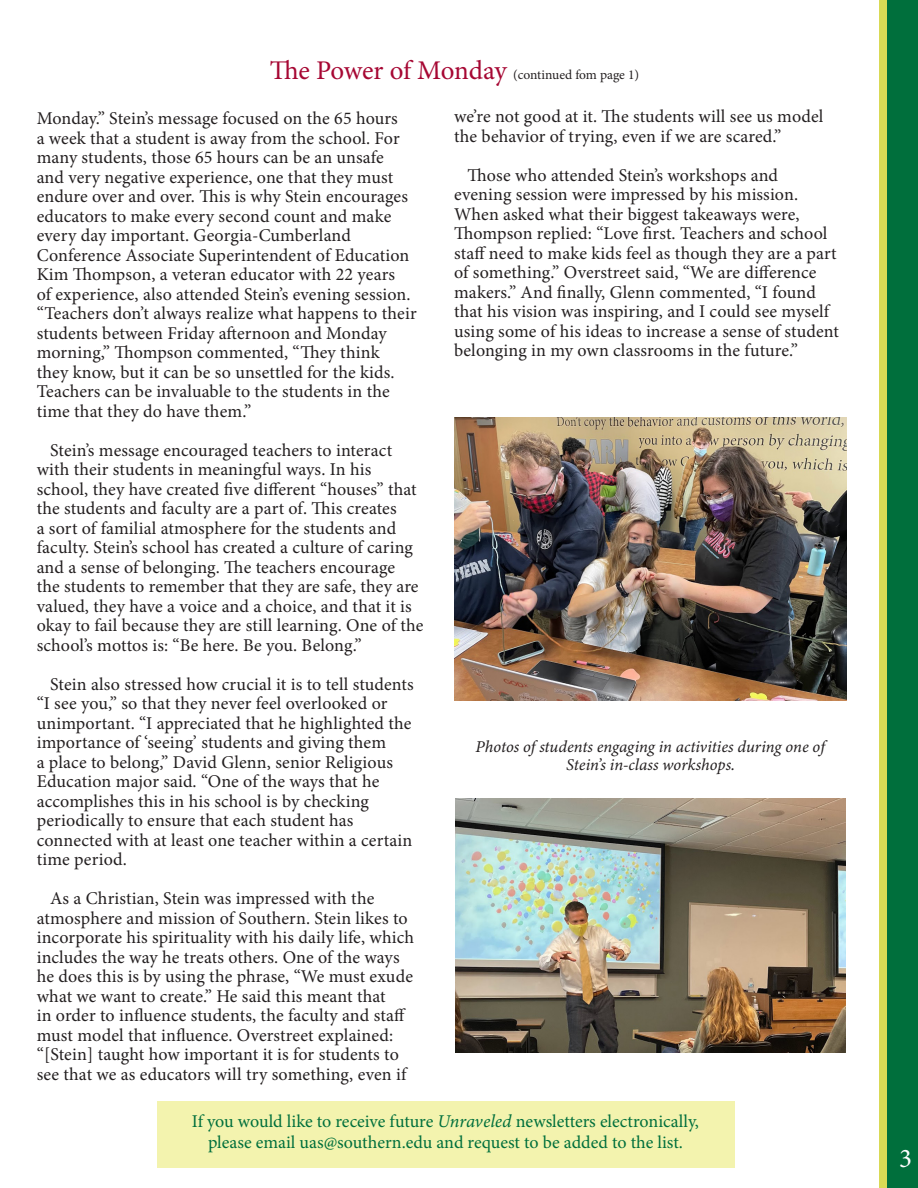
<style>
.page{position:relative;width:918px;height:1188px;background:#fff}
.page>*{position:absolute;margin:0;border:0;box-sizing:border-box;transform-origin:0 0}
.t1{font:27px "Minion Pro";color:#fff}
.Body{font:18px/19.5px "Minion Pro";letter-spacing:.01em;color:#231f20}
.t2{font:18px/21.6px "Minion Pro";color:#006f3c;text-align:center}
.t3{font:italic 16.5px/18px "Minion Variable Concept";color:#231f20;text-align:center}
.t4{font:13.5px "Minion Pro";letter-spacing:-.005em;color:#231f20}
.s1{font-size:27px;color:#a60733}
.s2{font-family:"Minion Variable Concept";font-style:italic}
</style>
<div class="page">
<div style="left:879px;top:0;width:39px;height:1188px;background:#d9da55"></div>
<div style="left:887px;top:0;width:31px;height:1188px;background:#006f3c"></div>
<div style="left:157px;top:1102px;width:577px;height:66px;background:#f3f3ae"></div>
<img style="left:454px;top:418px;width:392px;height:283px">
<img style="left:455px;top:798px;width:390px;height:255px">
<p class="t4" style="left:270px;top:66px;width:371px"><span class="s1">The Power of Monday</span> (continued fom page 1)</p>
<p class="Body" style="left:37px;top:109px;width:381px">Monday.” Stein’s message focused on the 65 hours<br>a week that a student is away from the school. For many students, those 65 hours can be an unsafe<br>and very negative experience, one that they must endure over and over. This is why Stein encourages educators to make every second count and make every day important. Georgia-Cumberland Conference Associate Superintendent of Education Kim Thompson, a veteran educator with 22 years<br>of experience, also attended Stein’s evening session. “Teachers don’t always realize what happens to their students between Friday afternoon and Monday morning,” Thompson commented, “They think<br>they know, but it can be so unsettled for the kids.<br>Teachers can be invaluable to the students in the time that they do have them.”</p>
<p class="Body" style="left:37px;top:440px;width:388px;text-indent:14px">Stein’s message encouraged teachers to interact with their students in meaningful ways. In his school, they have created five different “houses” that the students and faculty are a part of. This creates<br>a sort of familial atmosphere for the students and faculty. Stein’s school has created a culture of caring and a sense of belonging. The teachers encourage<br>the students to remember that they are safe, they are valued, they have a voice and a choice, and that it is okay to fail because they are still learning. One of the school’s mottos is: “Be here. Be you. Belong.”</p>
<p class="Body" style="left:37px;top:674px;width:379px;text-indent:14px">Stein also stressed how crucial it is to tell students “I see you,” so that they never feel overlooked or unimportant. “I appreciated that he highlighted the importance of ‘seeing’ students and giving them<br>a place to belong,” David Glenn, senior Religious Education major said. “One of the ways that he accomplishes this in his school is by checking periodically to ensure that each student has connected with at least one teacher within a certain time period.</p>
<p class="Body" style="left:37px;top:889px;width:379px;text-indent:14px">As a Christian, Stein was impressed with the atmosphere and mission of Southern. Stein likes to incorporate his spirituality with his daily life, which includes the way he treats others. One of the ways he does this is by using the phrase, “We must exude what we want to create.” He said this meant that<br>in order to influence students, the faculty and staff must model that influence. Overstreet explained: “[Stein] taught how important it is for students to see that we as educators will try something, even if</p>
<p class="Body" style="left:454px;top:107px;width:371px">we’re not good at it. The students will see us model the behavior of trying, even if we are scared.”</p>
<p class="Body" style="left:454px;top:165px;width:386px;text-indent:14px">Those who attended Stein’s workshops and evening session were impressed by his mission.<br>When asked what their biggest takeaways were, Thompson replied: “Love first. Teachers and school staff need to make kids feel as though they are a part of something.” Overstreet said, “We are difference makers.” And finally, Glenn commented, “I found that his vision was inspiring, and I could see myself using some of his ideas to increase a sense of student belonging in my own classrooms in the future.”</p>
<p class="t3" style="left:475px;top:737px;width:351px">Photos of students engaging in activities during one of<br>Stein’s in-class workshops.</p>
<p class="t2" style="left:192px;top:1110px;width:509px">If you would like to receive future <span class="s2">Unraveled</span> newsletters electronically, please email uas@southern.edu and request to be added to the list.</p>
<h1 class="t1" style="left:899px;top:1140px;width:14px">3</h1>
</div>
